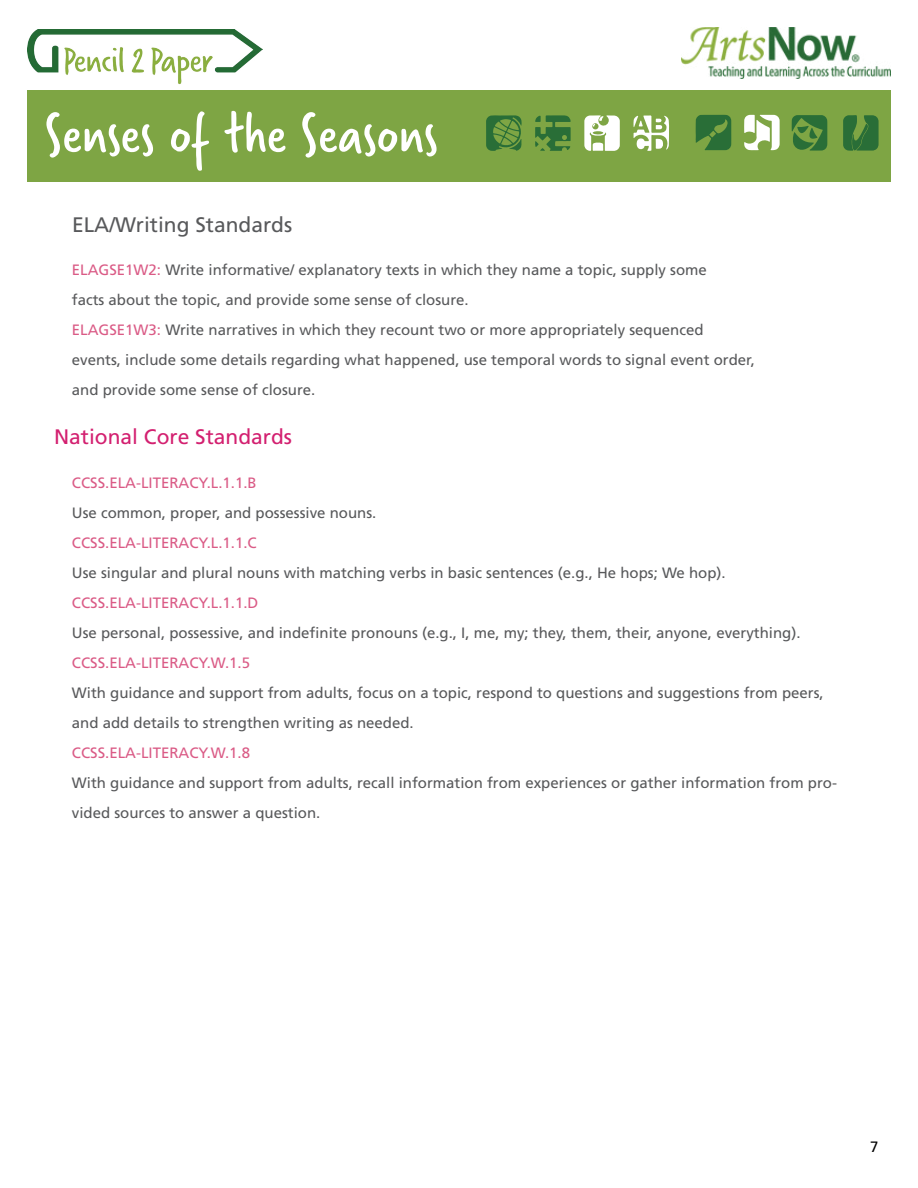
<style>
.page{position:relative;width:918px;height:1188px;background:#fff}
.page>*{position:absolute;margin:0;border:0;box-sizing:border-box;transform-origin:0 0}
.t1{font:60px "Verveine";color:#fff}
.t2{font:21px "Frutiger LT Std";color:#d32070}
.t3{font:21px "Frutiger LT Std";color:#58595b}
.t4{font:15px/30px "Frutiger LT Std";color:#58595b}
.t5{font:15px "Frutiger LT Std";color:#da5b86}
.t6{font:15px "Frutiger LT Std";color:#000}
.s1{color:#da5b86}
</style>
<div class="page">
<div style="left:27px;top:90px;width:864px;height:92px;background:#7ea544"></div>
<svg style="left:696px;top:115px;width:35px;height:35px"></svg>
<svg style="left:744px;top:115px;width:36px;height:35px"></svg>
<svg style="left:843px;top:115px;width:36px;height:36px"></svg>
<svg style="left:486px;top:115px;width:36px;height:36px"></svg>
<svg style="left:792px;top:115px;width:35px;height:36px"></svg>
<svg style="left:633px;top:115px;width:36px;height:36px"></svg>
<svg style="left:535px;top:115px;width:36px;height:36px"></svg>
<svg style="left:584px;top:115px;width:36px;height:36px"></svg>
<img style="left:27px;top:29px;width:235px;height:56px">
<img style="left:681px;top:27px;width:210px;height:51px">
<h1 class="t1" style="left:44px;top:93px;width:395px">Senses of the Seasons</h1>
<h2 class="t3" style="left:72px;top:212px;width:222px">ELA/Writing Standards</h2>
<p class="t4" style="left:72px;top:255px;width:684px"><span class="s1">ELAGSE1W2:</span> Write informative/ explanatory texts in which they name a topic, supply some<br>facts about the topic, and provide some sense of closure.<br><span class="s1">ELAGSE1W3:</span> Write narratives in which they recount two or more appropriately sequenced events, include some details regarding what happened, use temporal words to signal event order, and provide some sense of closure.</p>
<h2 class="t2" style="left:54px;top:424px;width:240px">National Core Standards</h2>
<p class="t5" style="left:72px;top:474px;width:186px">CCSS.ELA-LITERACY.L.1.1.B</p>
<p class="t4" style="left:72px;top:498px;width:306px">Use common, proper, and possessive nouns.</p>
<p class="t5" style="left:72px;top:534px;width:186px">CCSS.ELA-LITERACY.L.1.1.C</p>
<p class="t4" style="left:72px;top:558px;width:655px">Use singular and plural nouns with matching verbs in basic sentences (e.g., He hops; We hop).</p>
<p class="t5" style="left:72px;top:594px;width:188px">CCSS.ELA-LITERACY.L.1.1.D</p>
<p class="t4" style="left:72px;top:618px;width:730px">Use personal, possessive, and indefinite pronouns (e.g., I, me, my; they, them, their, anyone, everything).</p>
<p class="t5" style="left:72px;top:654px;width:180px">CCSS.ELA-LITERACY.W.1.5</p>
<p class="t4" style="left:72px;top:678px;width:753px">With guidance and support from adults, focus on a topic, respond to questions and suggestions from peers, and add details to strengthen writing as needed.</p>
<p class="t5" style="left:72px;top:744px;width:180px">CCSS.ELA-LITERACY.W.1.8</p>
<p class="t4" style="left:72px;top:768px;width:767px">With guidance and support from adults, recall information from experiences or gather information from pro&shy;vided sources to answer a question.</p>
<p class="t6" style="left:870px;top:1138px;width:10px">7</p>
</div>
